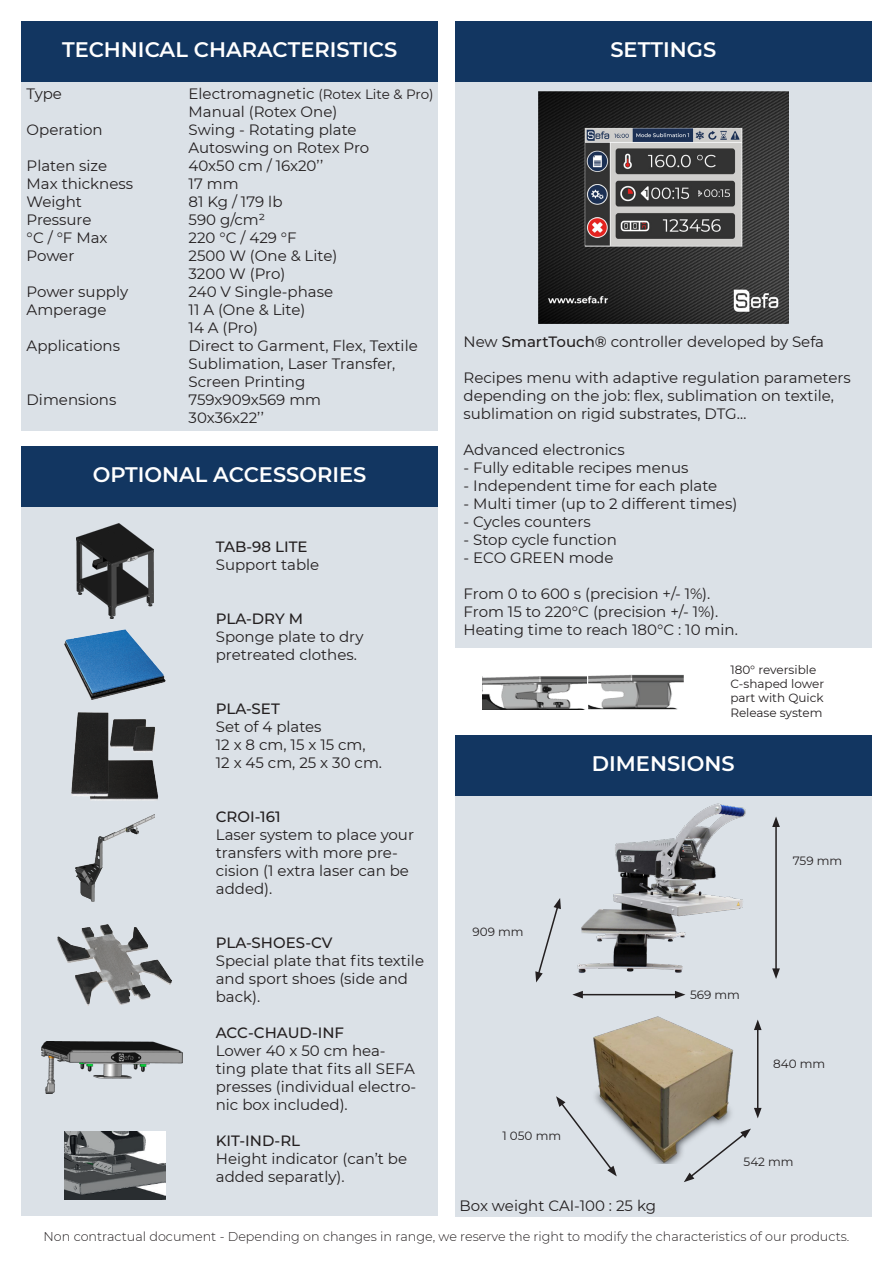
<style>
.page{position:relative;width:893px;height:1263px;background:#fff}
.page>*{position:absolute;margin:0;border:0;box-sizing:border-box;transform-origin:0 0}
.t1{font:600 21px "Montserrat";color:#fff}
.t2{font:15px/18px "Montserrat";color:#231f20}
.t3{font:500 15px "Montserrat";color:#231f20}
.t4{font:300 12.75px "Montserrat";color:#231f20}
.t5{font:12px "Montserrat";color:#231f20}
.s1{font-size:13.5px}
.s2{font-weight:500}
</style>
<div class="page">
<div style="left:21px;top:21px;width:417px;height:410px;background:#dbe1e7"></div>
<div style="left:21px;top:446px;width:417px;height:770px;background:#dbe1e7"></div>
<div style="left:455px;top:21px;width:417px;height:626px;background:#dbe1e7"></div>
<div style="left:455px;top:792px;width:417px;height:424px;background:#dbe1e7"></div>
<div style="left:21px;top:21px;width:417px;height:60px;background:#123661"></div>
<div style="left:21px;top:446px;width:417px;height:61px;background:#123661"></div>
<div style="left:455px;top:21px;width:417px;height:60px;background:#123661"></div>
<div style="left:455px;top:736px;width:417px;height:60px;background:#123661"></div>
<img style="left:64px;top:629px;width:102px;height:71px">
<img style="left:72px;top:712px;width:86px;height:88px">
<img style="left:483px;top:674px;width:201px;height:36px">
<svg style="left:684px;top:1128px;width:67px;height:54px"></svg>
<svg style="left:535px;top:898px;width:26px;height:84px"></svg>
<svg style="left:556px;top:1096px;width:61px;height:80px"></svg>
<hr style="left:775px;top:825px;width:2px;height:146px;background:#231f20">
<svg style="left:772px;top:816px;width:8px;height:11px"></svg>
<svg style="left:772px;top:968px;width:8px;height:11px"></svg>
<hr style="left:757px;top:1028px;width:1px;height:82px;background:#231f20">
<svg style="left:754px;top:1019px;width:8px;height:11px"></svg>
<svg style="left:754px;top:1108px;width:8px;height:10px"></svg>
<hr style="left:581px;top:994px;width:96px;height:1px;background:#231f20">
<svg style="left:675px;top:991px;width:10px;height:7px"></svg>
<svg style="left:572px;top:991px;width:11px;height:7px"></svg>
<img style="left:591px;top:1016px;width:144px;height:147px">
<img style="left:77px;top:524px;width:76px;height:95px">
<img style="left:75px;top:815px;width:80px;height:87px">
<img style="left:58px;top:924px;width:114px;height:82px">
<img style="left:65px;top:1131px;width:100px;height:68px">
<img style="left:577px;top:803px;width:169px;height:170px">
<img style="left:41px;top:1042px;width:141px;height:52px">
<img style="left:539px;top:92px;width:249px;height:232px">
<p class="t1" style="left:62px;top:35px;width:337px">TECHNICAL CHARACTERISTICS</p>
<p class="t2" style="left:27px;top:84px;width:37px">Type</p>
<p class="t2" style="left:189px;top:84px;width:246px">Electromagnetic <span class="s1">(Rotex Lite &amp; Pro)</span></p>
<p class="t2" style="left:189px;top:102px;width:150px">Manual (Rotex One)</p>
<p class="t2" style="left:27px;top:120px;width:78px">Operation</p>
<p class="t2" style="left:189px;top:120px;width:169px">Swing - Rotating plate</p>
<p class="t2" style="left:189px;top:138px;width:182px">Autoswing on Rotex Pro</p>
<p class="t2" style="left:27px;top:156px;width:82px">Platen size</p>
<p class="t2" style="left:189px;top:156px;width:136px">40x50 cm / 16x20’’</p>
<p class="t2" style="left:27px;top:174px;width:108px">Max thickness</p>
<p class="t2" style="left:189px;top:174px;width:52px">17 mm</p>
<p class="t2" style="left:27px;top:192px;width:57px">Weight</p>
<p class="t2" style="left:189px;top:192px;width:95px">81 Kg / 179 lb</p>
<p class="t2" style="left:27px;top:210px;width:66px">Pressure</p>
<p class="t2" style="left:189px;top:210px;width:78px">590 g/cm²</p>
<p class="t2" style="left:27px;top:228px;width:82px">°C / °F Max</p>
<p class="t2" style="left:189px;top:228px;width:110px">220 °C / 429 °F</p>
<p class="t2" style="left:27px;top:246px;width:49px">Power</p>
<p class="t2" style="left:189px;top:246px;width:150px">2500 W (One &amp; Lite)</p>
<p class="t2" style="left:189px;top:264px;width:98px">3200 W (Pro)</p>
<p class="t2" style="left:27px;top:282px;width:103px">Power supply</p>
<p class="t2" style="left:189px;top:282px;width:146px">240 V Single-phase</p>
<p class="t2" style="left:27px;top:300px;width:82px">Amperage</p>
<p class="t2" style="left:189px;top:300px;width:118px">11 A (One &amp; Lite)</p>
<p class="t2" style="left:189px;top:318px;width:71px">14 A (Pro)</p>
<p class="t2" style="left:27px;top:336px;width:95px">Applications</p>
<p class="t2" style="left:189px;top:336px;width:231px">Direct to Garment, Flex, Textile<br>Sublimation, Laser Transfer,<br>Screen Printing</p>
<p class="t2" style="left:27px;top:390px;width:91px">Dimensions</p>
<p class="t2" style="left:189px;top:390px;width:134px">759x909x569 mm</p>
<p class="t2" style="left:189px;top:408px;width:77px">30x36x22’’</p>
<p class="t1" style="left:93px;top:460px;width:275px">OPTIONAL ACCESSORIES</p>
<p class="t3" style="left:216px;top:537px;width:93px">TAB-98 LITE</p>
<p class="t2" style="left:216px;top:555px;width:105px">Support table</p>
<p class="t3" style="left:216px;top:609px;width:89px">PLA-DRY M</p>
<p class="t2" style="left:216px;top:627px;width:149px">Sponge plate to dry</p>
<p class="t2" style="left:216px;top:645px;width:143px">pretreated clothes.</p>
<p class="t3" style="left:216px;top:699px;width:66px">PLA-SET</p>
<p class="t2" style="left:216px;top:717px;width:107px">Set of 4 plates</p>
<p class="t2" style="left:216px;top:735px;width:151px">12 x 8 cm, 15 x 15 cm,</p>
<p class="t2" style="left:216px;top:753px;width:168px">12 x 45 cm, 25 x 30 cm.</p>
<p class="t3" style="left:216px;top:807px;width:66px">CROI-161</p>
<p class="t2" style="left:216px;top:825px;width:200px">Laser system to place your transfers with more pre&shy;cision (1 extra laser can be added).</p>
<p class="t3" style="left:216px;top:933px;width:118px">PLA-SHOES-CV</p>
<p class="t2" style="left:216px;top:951px;width:210px">Special plate that fits textile and sport shoes (side and back).</p>
<p class="t3" style="left:216px;top:1023px;width:130px">ACC-CHAUD-INF</p>
<p class="t2" style="left:216px;top:1041px;width:202px">Lower 40 x 50 cm hea&shy;ting plate that fits all SEFA presses (individual electro&shy;nic box included).</p>
<p class="t3" style="left:216px;top:1131px;width:86px">KIT-IND-RL</p>
<p class="t2" style="left:216px;top:1149px;width:193px">Height indicator (can’t be added separatly).</p>
<p class="t1" style="left:610px;top:35px;width:107px">SETTINGS</p>
<p class="t2" style="left:463px;top:332px;width:362px">New <span class="s2">SmartTouch®</span> controller developed by Sefa</p>
<p class="t2" style="left:463px;top:368px;width:389px">Recipes menu with adaptive regulation parameters depending on the job: flex, sublimation on textile, sublimation on rigid substrates, DTG…</p>
<p class="t2" style="left:463px;top:440px;width:163px">Advanced electronics</p>
<p class="t2" style="left:463px;top:458px;width:226px">- Fully editable recipes menus</p>
<p class="t2" style="left:463px;top:476px;width:255px">- Independent time for each plate</p>
<p class="t2" style="left:463px;top:494px;width:275px">- Multi timer (up to 2 different times)</p>
<p class="t2" style="left:463px;top:512px;width:129px">- Cycles counters</p>
<p class="t2" style="left:463px;top:530px;width:155px">- Stop cycle function</p>
<p class="t2" style="left:463px;top:548px;width:151px">- ECO GREEN mode</p>
<p class="t2" style="left:463px;top:584px;width:248px">From 0 to 600 s (precision +/- 1%).</p>
<p class="t2" style="left:463px;top:602px;width:256px">From 15 to 220°C (precision +/- 1%).</p>
<p class="t2" style="left:463px;top:620px;width:276px">Heating time to reach 180°C : 10 min.</p>
<p class="t5" style="left:730px;top:661px;width:87px">180° reversible</p>
<p class="t5" style="left:730px;top:675px;width:95px">C-shaped lower</p>
<p class="t5" style="left:730px;top:690px;width:95px">part with Quick</p>
<p class="t5" style="left:730px;top:704px;width:94px">Release system</p>
<p class="t1" style="left:592px;top:749px;width:144px">DIMENSIONS</p>
<p class="t5" style="left:472px;top:923px;width:53px">909 mm</p>
<p class="t5" style="left:502px;top:1128px;width:60px">1 050 mm</p>
<p class="t5" style="left:793px;top:853px;width:51px">759 mm</p>
<p class="t5" style="left:690px;top:986px;width:52px">569 mm</p>
<p class="t5" style="left:773px;top:1056px;width:54px">840 mm</p>
<p class="t5" style="left:743px;top:1154px;width:52px">542 mm</p>
<p class="t2" style="left:460px;top:1196px;width:198px">Box weight CAI-100 : 25 kg</p>
<p class="t4" style="left:44px;top:1228px;width:807px">Non contractual document - Depending on changes in range, we reserve the right to modify the characteristics of our products.</p>
</div>
